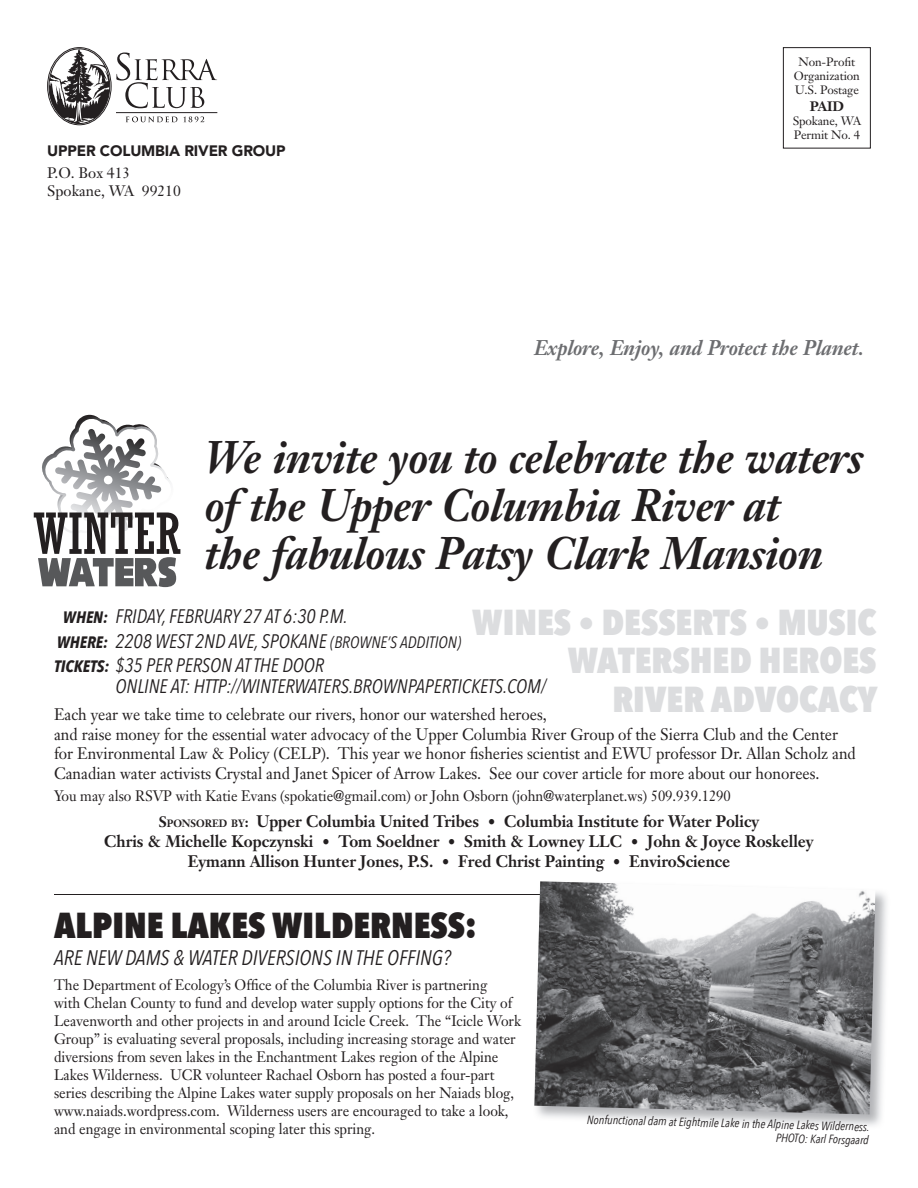
<style>
.page{position:relative;width:918px;height:1188px;background:#fff}
.page>*{position:absolute;margin:0;border:0;box-sizing:border-box;transform-origin:0 0}
.t1{font:italic 700 45px/48px "Janson Text";letter-spacing:-.01em;color:#231f20;scale:.96 1}
.t2{font:800 36px/39px "Avenir Next Condensed";color:#dcdddf;text-align:right}
.t3{font:800 36px "Avenir Next Condensed";color:#231f20}
.t4{font:italic 21px "Avenir Next Condensed";color:#231f20}
.t5{font:italic 700 21px "Janson Text";letter-spacing:-.01em;color:#6c6d70;scale:.96 1}
.t6{font:italic 19.5px/24.5px "Avenir Next Condensed";color:#231f20}
.t7{font:16.5px/19.8px "Janson Text";color:#231f20;scale:.94 1}
.t8{font:700 16.5px/19.8px "Janson Text";color:#231f20;text-align:center;scale:.94 1}
.t9{font:15px/18px "Janson Text";color:#231f20;scale:.94 1}
.t10{font:15px/18px "Janson Text";color:#231f20}
.t11{font:900 15px "Avenir";letter-spacing:-.01em;color:#231f20}
.t12{font:700 13.5px "Janson Text";color:#231f20}
.t13{font:italic 12px/14.4px "Avenir Next Condensed";color:#231f20;text-align:right}
.t14{font:12px/14.4px "Janson Text";letter-spacing:-.01em;color:#231f20;text-align:center}
.s1{font-weight:700;font-size:16.5px}
.s2{font-size:16.5px}
.s3{font-size:15px}
.s4{font-size:10.5px}
.s5{font-size:33px}
</style>
<div class="page">
<div style="left:783px;top:47px;width:88px;height:101px;border:1px solid #231f20"></div>
<svg style="left:49px;top:48px;width:168px;height:76px"></svg>
<svg style="left:34px;top:415px;width:146px;height:172px"></svg>
<hr style="left:54px;top:894px;width:810px;height:1px;background:#231f20">
<img style="left:534px;top:881px;width:341px;height:233px">
<p class="t11" style="left:47px;top:142px;width:240px">UPPER COLUMBIA RIVER GROUP</p>
<p class="t10" style="left:47px;top:163px;width:135px">P.O. Box 413<br>Spokane, WA 99210</p>
<p class="t14" style="left:794px;top:54px;width:68px">Non-Profit<br>Organization<br>U.S. Postage</p>
<p class="t12" style="left:810px;top:97px;width:36px">PAID</p>
<p class="t14" style="left:793px;top:114px;width:70px;text-align:left">Spokane, WA<br>Permit No. 4</p>
<h3 class="t5" style="left:534px;top:334px;width:345px">Explore, Enjoy, and Protect the Planet.</h3>
<h1 class="t1" style="left:205px;top:433px;width:687px">We invite you to celebrate the waters of the Upper Columbia River at<br>the fabulous Patsy Clark Mansion</h1>
<h3 class="t6" style="left:54px;top:604px;width:409px;text-indent:9px"><span class="s1">WHEN:</span> FRIDAY, FEBRUARY 27 AT 6:30 P.M.<br><span class="s1">WHERE:</span> 2208 WEST 2ND AVE, SPOKANE <span class="s2">(BROWNE’S ADDITION)<br></span><span class="s1">TICKETS:</span> $35 PER PERSON AT THE DOOR</h3>
<h3 class="t6" style="left:115px;top:674px;width:432px">ONLINE AT: HTTP://WINTERWATERS.BROWNPAPERTICKETS.COM/</h3>
<p class="t7" style="left:54px;top:704px;width:855px">Each year we take time to celebrate our rivers, honor our watershed heroes,<br>and raise money for the essential water advocacy of the Upper Columbia River Group of the Sierra Club and the Center for Environmental Law &amp; Policy (CELP). This year we honor fisheries scientist and EWU professor Dr. Allan Scholz and Canadian water activists Crystal and Janet Spicer of Arrow Lakes. See our cover article for more about our honorees.</p>
<p class="t9" style="left:54px;top:786px;width:722px">You may also RSVP with Katie Evans (spokatie@gmail.com) or John Osborn (john@waterplanet.ws) 509.939.1290</p>
<p class="t8" style="left:104px;top:811px;width:756px"><span class="s3">S</span><span class="s4">PONSORED BY</span><span class="s3">:</span> Upper Columbia United Tribes <span class="s3">•</span> Columbia Institute for Water Policy<br>Chris &amp; Michelle Kopczynski <span class="s3">•</span> Tom Soeldner <span class="s3">•</span> Smith &amp; Lowney LLC <span class="s3">•</span> John &amp; Joyce Roskelley<br>Eymann Allison Hunter Jones, P.S. <span class="s3">•</span> Fred Christ Painting <span class="s3">•</span> EnviroScience</p>
<h2 class="t2" style="left:472px;top:602px;width:407px">WINES <span class="s5">•</span> DESSERTS <span class="s5">•</span> MUSIC<br>WATERSHED HEROES<br>RIVER ADVOCACY</h2>
<h2 class="t3" style="left:54px;top:903px;width:424px">ALPINE LAKES WILDERNESS:</h2>
<h3 class="t4" style="left:54px;top:945px;width:398px">ARE NEW DAMS &amp; WATER DIVERSIONS IN THE OFFING?</h3>
<p class="t9" style="left:54px;top:976px;width:498px">The Department of Ecology’s Office of the Columbia River is partnering<br>with Chelan County to fund and develop water supply options for the City of Leavenworth and other projects in and around Icicle Creek. The “Icicle Work Group” is evaluating several proposals, including increasing storage and water diversions from seven lakes in the Enchantment Lakes region of the Alpine Lakes Wilderness. UCR volunteer Rachael Osborn has posted a four-part series describing the Alpine Lakes water supply proposals on her Naiads blog, www.naiads.wordpress.com. Wilderness users are encouraged to take a look, and engage in environmental scoping later this spring.</p>
<p class="t13" style="left:587px;top:1113px;width:284px;rotate:1deg">Nonfunctional dam at Eightmile Lake in the Alpine Lakes Wilderness.<br>PHOTO: Karl Forsgaard</p>
</div>
